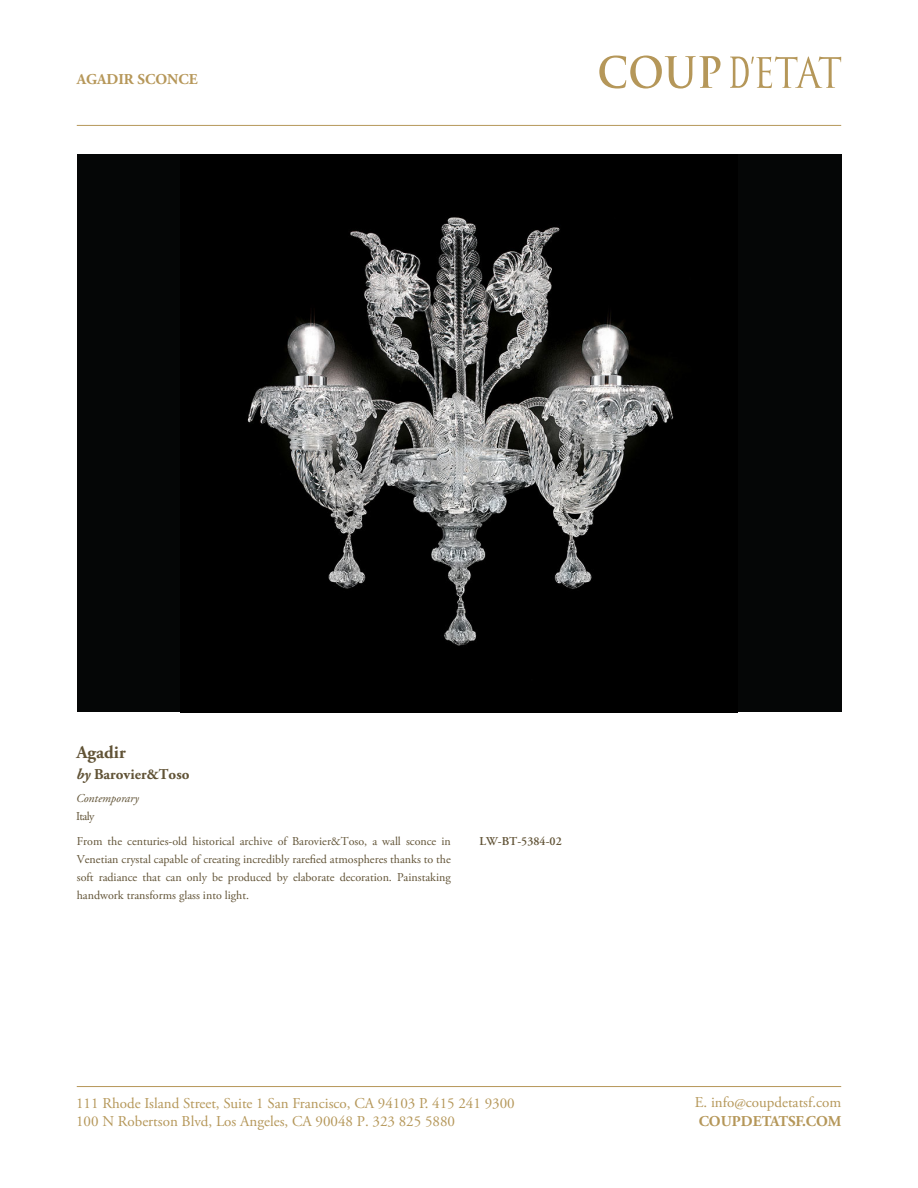
<style>
.page{position:relative;width:918px;height:1188px;background:#fff}
.page>*{position:absolute;margin:0;border:0;box-sizing:border-box;transform-origin:0 0}
.t1{font:700 18px "Adobe Garamond Pro";color:#615336}
.t2{font:15px/18px "Adobe Garamond Pro";color:#b59759}
.t3{font:700 15px "Adobe Garamond Pro";color:#615336}
.t4{font:700 15px "Adobe Garamond Pro";color:#b59759}
.t5{font:700 15px "Adobe Garamond Pro";color:#b69759}
.t6{font:12px/18px "Adobe Garamond Pro";color:#615336}
.t7{font:600 12px "Adobe Garamond Pro";color:#615336}
.t8{font:italic 12px "Adobe Garamond Pro";color:#615336}
.s1{font-style:italic}
</style>
<div class="page">
<div style="left:77px;top:154px;width:764px;height:558px;background:#050606"></div>
<svg style="left:599px;top:56px;width:122px;height:33px"></svg>
<svg style="left:730px;top:56px;width:111px;height:32px"></svg>
<hr style="left:77px;top:1086px;width:764px;height:1px;background:#b69759">
<hr style="left:77px;top:125px;width:764px;height:1px;background:#b69759">
<img style="left:247px;top:217px;width:427px;height:429px">
<p class="t5" style="left:77px;top:71px;width:122px">AGADIR SCONCE</p>
<h1 class="t1" style="left:76px;top:742px;width:51px">Agadir</h1>
<p class="t3" style="left:76px;top:765px;width:115px"><span class="s1">by</span> Barovier&amp;Toso</p>
<p class="t8" style="left:76px;top:791px;width:64px">Contemporary</p>
<p class="t6" style="left:76px;top:804px;width:376px;line-height:25.7px">Italy<br>From the centuries-old historical archive of Barovier&amp;Toso, a wall sconce in</p>
<p class="t6" style="left:77px;top:851px;width:376px;text-align:justify">Venetian crystal capable of creating incredibly rarefied atmospheres thanks to the soft radiance that can only be produced by elaborate decoration. Painstaking handwork transforms glass into light.</p>
<p class="t7" style="left:480px;top:835px;width:84px">LW-BT-5384-02</p>
<p class="t2" style="left:76px;top:1095px;width:440px">111 Rhode Island Street, Suite 1 San Francisco, CA 94103 P. 415 241 9300<br>100 N Robertson Blvd, Los Angeles, CA 90048 P. 323 825 5880</p>
<p class="t2" style="left:695px;top:1094px;width:148px">E. info@coupdetatsf.com</p>
<p class="t4" style="left:699px;top:1113px;width:144px">COUPDETATSF.COM</p>
</div>
